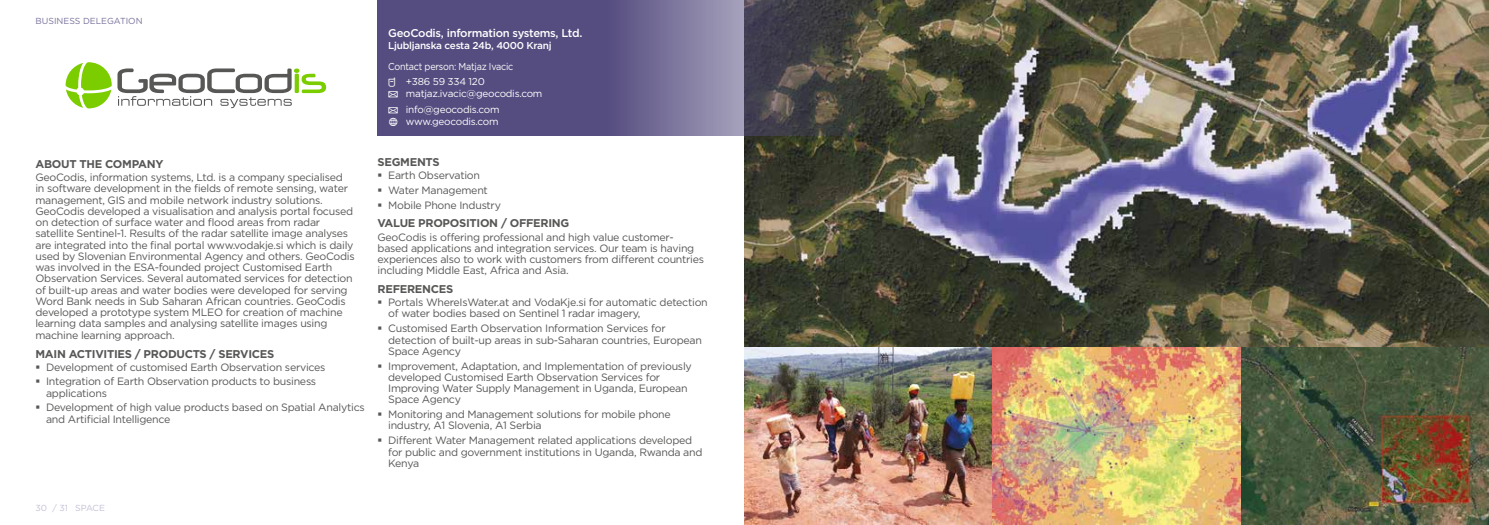
<style>
.page{position:relative;width:1489px;height:525px;background:#fff}
.page>*{position:absolute;margin:0;border:0;box-sizing:border-box;transform-origin:0 0}
.t1{font:700 11.25px "Gotham";letter-spacing:-.025em;color:#575756}
.t2{font:500 11.25px "Gotham";letter-spacing:-.025em;color:#fff}
.t3{font:10.62px/11.2px "Gotham";letter-spacing:-.025em;color:#575756}
.t4{font:10px/15.5px "Gotham";letter-spacing:-.025em;color:#fff}
.t5{font:10px/15.5px "Gotham";letter-spacing:-.025em;color:#fff;scale:.9 1}
.t6{font:500 10px "Gotham";letter-spacing:-.025em;color:#fff}
.t7{font:8.75px "Gotham";color:#79709c}
.t8{font:8.75px "Gotham";color:#c3c0d7}
</style>
<div class="page">
<img style="left:744px;top:0;width:744px;height:524px">
<svg style="left:377px;top:0;width:898px;height:136px;background:#625c65"></svg>
<svg style="left:66px;top:62px;width:260px;height:46px"></svg>
<svg style="left:388px;top:78px;width:10px;height:20px"></svg>
<svg style="left:388px;top:107px;width:10px;height:19px"></svg>
<p class="t7" style="left:35px;top:15px;width:109px">BUSINESS DELEGATION</p>
<p class="t1" style="left:35px;top:156px;width:129px">ABOUT THE COMPANY</p>
<p class="t3" style="left:35px;top:171px;width:321px">GeoCodis, information systems, Ltd. is a company specialised<br>in software development in the fields of remote sensing, water management, GIS and mobile network industry solutions.<br>GeoCodis developed a visualisation and analysis portal focused on detection of surface water and flood areas from radar satellite Sentinel-1. Results of the radar satellite image analyses are integrated into the fi nal portal www.vodakje.si which is daily used by Slovenian Environmental Agency and others. GeoCodis was involved in the ESA-founded project Customised Earth Observation Services. Several automated services for detection of built-up areas and water bodies were developed for serving Word Bank needs in Sub Saharan African countries. GeoCodis developed a prototype system MLEO for creation of machine learning data samples and analysing satellite images using machine learning approach.</p>
<p class="t1" style="left:35px;top:346px;width:240px">MAIN ACTIVITIES / PRODUCTS / SERVICES</p>
<p class="t3" style="left:46px;top:359px;width:281px;line-height:14.8px">Development of customised Earth Observation services<br>Integration of Earth Observation products to business</p>
<p class="t3" style="left:46px;top:385px;width:320px;line-height:14.8px">applications<br>Development of high value products based on Spatial Analytics</p>
<p class="t3" style="left:46px;top:413px;width:126px">and Artificial Intelligence</p>
<p class="t2" style="left:388px;top:26px;width:196px">GeoCodis, information systems, Ltd.</p>
<p class="t6" style="left:388px;top:39px;width:165px">Ljubljanska cesta 24b, 4000 Kranj</p>
<p class="t5" style="left:406px;top:58px;width:121px;text-indent:-18px">Contact person: Matjaz Ivacic +386 59 334 120</p>
<p class="t4" style="left:406px;top:86px;width:138px">matjaz.ivacic@geocodis.com info@geocodis.com</p>
<p class="t4" style="left:406px;top:113px;width:94px">www.geocodis.com</p>
<p class="t1" style="left:377px;top:154px;width:64px">SEGMENTS</p>
<p class="t3" style="left:388px;top:167px;width:114px;line-height:14.8px">Earth Observation<br>Water Management<br>Mobile Phone Industry</p>
<p class="t1" style="left:377px;top:216px;width:193px">VALUE PROPOSITION / OFFERING</p>
<p class="t3" style="left:377px;top:231px;width:328px">GeoCodis is offering professional and high value customer&shy;based applications and integration services. Our team is having experiences also to work with customers from different countries including Middle East, Africa and Asia.</p>
<p class="t1" style="left:377px;top:281px;width:77px">REFERENCES</p>
<p class="t3" style="left:388px;top:296px;width:321px">Portals WhereIsWater.at and VodaKje.si for automatic detection of water bodies based on Sentinel 1 radar imagery,</p>
<p class="t3" style="left:388px;top:322px;width:315px">Customised Earth Observation Information Services for detection of built-up areas in sub-Saharan countries, European<br>Space Agency</p>
<p class="t3" style="left:388px;top:360px;width:305px">Improvement, Adaptation, and Implementation of previously developed Customised Earth Observation Services for Improving Water Supply Management in Uganda, European Space Agency</p>
<p class="t3" style="left:388px;top:408px;width:284px">Monitoring and Management solutions for mobile phone industry, A1 Slovenia, A1 Serbia</p>
<p class="t3" style="left:388px;top:434px;width:316px">Different Water Management related applications developed for public and government institutions in Uganda, Rwanda and<br>Kenya</p>
<p class="t8" style="left:35px;top:502px;width:34px">30 / 31</p>
<p class="t8" style="left:75px;top:502px;width:31px">SPACE</p>
</div>
